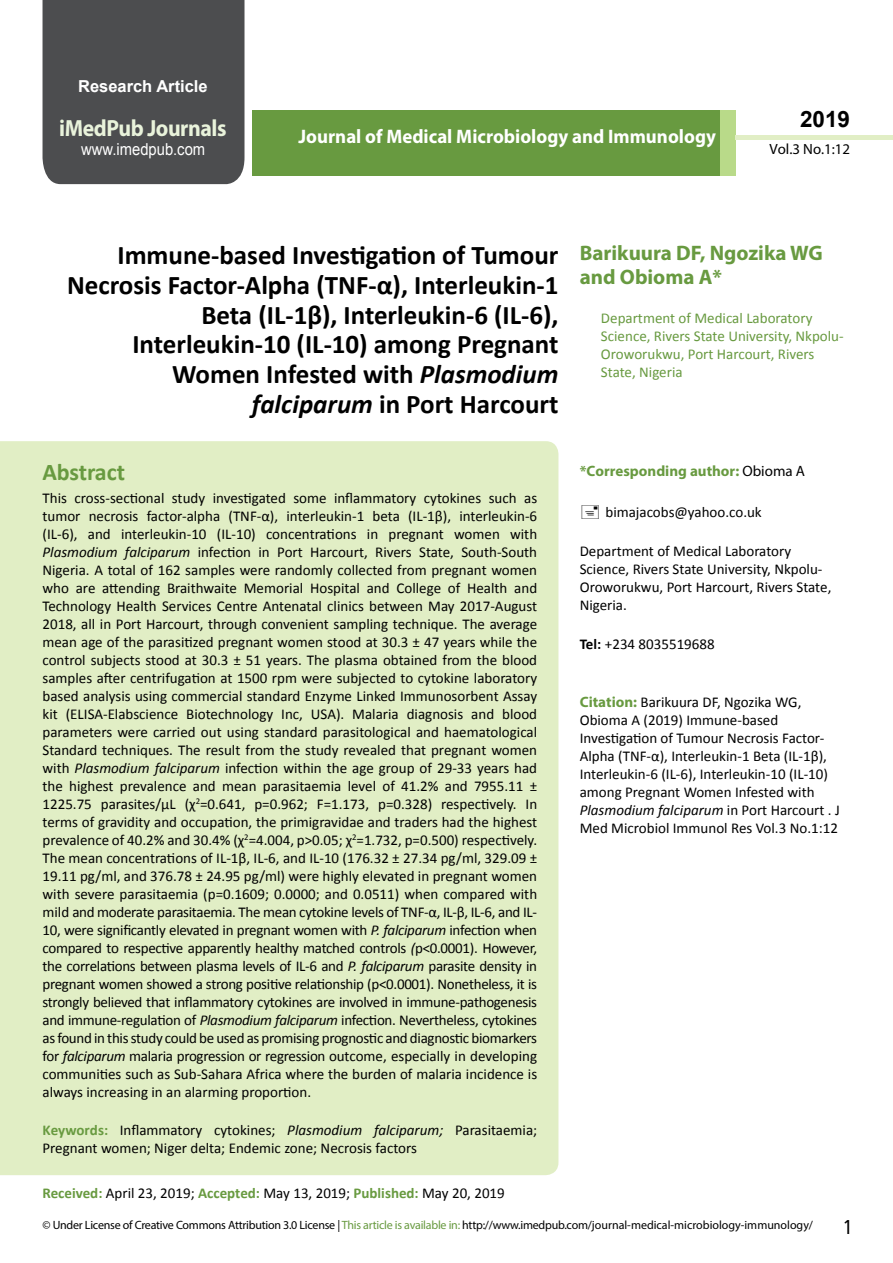
<style>
.page{position:relative;width:893px;height:1263px;background:#fff}
.page>*{position:absolute;margin:0;border:0;box-sizing:border-box;transform-origin:0 0}
.t1{font:700 27px/29.7px "Calibri";color:#000;text-align:right}
.t2{font:25.5px "Tunga";color:#000}
.t3{font:700 24px "Calibri";letter-spacing:-.005em;color:#689a40}
.t4{font:700 23.4px "Myriad Pro";letter-spacing:-.02em;color:#e9f3db;scale:.93 1}
.t5{font:700 22.5px "Arial";color:#000}
.t6{font:700 21px/24px "Myriad Pro";color:#689a40}
.t7{font:700 19.65px "Myriad Pro";color:#fff;scale:.96 1}
.t8{font:16.5px "Arial";color:#fff;scale:.89 1}
.t9{font:700 16.5px "Arial";color:#fff}
.t10{font:15px/18px "Calibri";color:#000}
.t11{font:15px/18px "Calibri";color:#689a40}
.t12{font:700 15px "Myriad Pro";color:#689a40}
.t13{font:14.85px "Myriad Pro";color:#000}
.t14{font:12px "Myriad Pro";letter-spacing:-.02em;color:#000}
.s1{font-style:italic}
.s2{font-weight:700;color:#689a40}
.s3{font-weight:400;color:#000}
.s4{font-weight:700}
.s5{font-family:"Myriad Pro";font-weight:700;color:#689a40}
.s6{color:#689a40}
</style>
<div class="page">
<div style="left:43px;top:0;width:201px;height:184px;background:#4c4d4f"></div>
<div style="left:252px;top:110px;width:469px;height:66px;background:#689a40"></div>
<div style="left:720px;top:110px;width:16px;height:66px;background:#b9da89"></div>
<div style="left:736px;top:135px;width:157px;height:5px;background:#e1eec5"></div>
<div style="left:0;top:441px;width:558px;height:734px;background:#e1eec5"></div>
<p class="t9" style="left:78px;top:75px;width:131px">Research Article</p>
<h3 class="t4" style="left:59px;top:113px;width:181px">iMedPub Journals</h3>
<p class="t8" style="left:81px;top:138px;width:141px">www.imedpub.com</p>
<h3 class="t7" style="left:298px;top:124px;width:436px">Journal of Medical Microbiology and Immunology</h3>
<h3 class="t5" style="left:800px;top:104px;width:52px">2019</h3>
<p class="t13" style="left:769px;top:140px;width:82px">Vol.3 No.1:12</p>
<h1 class="t1" style="left:67px;top:240px;width:493px">Immune-based Investigation of Tumour Necrosis Factor-Alpha (TNF-α), Interleukin-1<br>Beta (IL-1β), Interleukin-6 (IL-6), Interleukin-10 (IL-10) among Pregnant Women Infested with <span class="s1">Plasmodium falciparum</span> in Port Harcourt</h1>
<h3 class="t3" style="left:43px;top:457px;width:84px">Abstract</h3>
<p class="t10" style="left:43px;top:489px;width:496px;text-align:justify">This cross-sectional study investigated some inflammatory cytokines such as tumor necrosis factor-alpha (TNF-α), interleukin-1 beta (IL-1β), interleukin-6 (IL-6), and interleukin-10 (IL-10) concentrations in pregnant women with <span class="s1">Plasmodium falciparum</span> infection in Port Harcourt, Rivers State, South-South Nigeria. A total of 162 samples were randomly collected from pregnant women who are attending Braithwaite Memorial Hospital and College of Health and Technology Health Services Centre Antenatal clinics between May 2017-August 2018, all in Port Harcourt, through convenient sampling technique. The average mean age of the parasitized pregnant women stood at 30.3 ± 47 years while the control subjects stood at 30.3 ± 51 years. The plasma obtained from the blood samples after centrifugation at 1500 rpm were subjected to cytokine laboratory based analysis using commercial standard Enzyme Linked Immunosorbent Assay kit (ELISA-Elabscience Biotechnology Inc, USA). Malaria diagnosis and blood parameters were carried out using standard parasitological and haematological Standard techniques. The result from the study revealed that pregnant women with <span class="s1">Plasmodium falciparum</span> infection within the age group of 29-33 years had the highest prevalence and mean parasitaemia level of 41.2% and 7955.11 ± 1225.75 parasites/µL (χ<sup>2</sup>=0.641, p=0.962; F=1.173, p=0.328) respectively. In terms of gravidity and occupation, the primigravidae and traders had the highest prevalence of 40.2% and 30.4% (χ<sup>2</sup>=4.004, p&gt;0.05; χ<sup>2</sup>=1.732, p=0.500) respectively.<br>The mean concentrations of IL-1β, IL-6, and IL-10 (176.32 ± 27.34 pg/ml, 329.09 ± 19.11 pg/ml, and 376.78 ± 24.95 pg/ml) were highly elevated in pregnant women with severe parasitaemia (p=0.1609; 0.0000; and 0.0511) when compared with mild and moderate parasitaemia. The mean cytokine levels of TNF-α, IL-β, IL-6, and IL-10, were significantly elevated in pregnant women with <span class="s1">P. falciparum</span> infection when compared to respective apparently healthy matched controls <span class="s1">(</span>p&lt;0.0001). However, the correlations between plasma levels of IL-6 and <span class="s1">P. falciparum</span> parasite density in pregnant women showed a strong positive relationship (p&lt;0.0001). Nonetheless, it is strongly believed that inflammatory cytokines are involved in immune-pathogenesis and immune-regulation of <span class="s1">Plasmodium falciparum</span> infection. Nevertheless, cytokines as found in this study could be used as promising prognostic and diagnostic biomarkers for <span class="s1">falciparum</span> malaria progression or regression outcome, especially in developing communities such as Sub-Sahara Africa where the burden of malaria incidence is always increasing in an alarming proportion.</p>
<p class="t10" style="left:43px;top:1121px;width:496px"><span class="s2">Keywords:</span> Inflammatory cytokines; <span class="s1">Plasmodium falciparum;</span> Parasitaemia;<br>Pregnant women; Niger delta; Endemic zone; Necrosis factors</p>
<p class="t10" style="left:43px;top:1184px;width:464px"><span class="s2">Received:</span> April 23, 2019; <span class="s2">Accepted:</span> May 13, 2019; <span class="s2">Published:</span> May 20, 2019</p>
<h3 class="t6" style="left:580px;top:240px;width:245px">Barikuura DF, Ngozika WG and Obioma A*</h3>
<p class="t11" style="left:601px;top:309px;width:244px">Department of Medical Laboratory<br>Science, Rivers State University, Nkpolu-<br>Oroworukwu, Port Harcourt, Rivers<br>State, Nigeria</p>
<p class="t12" style="left:580px;top:461px;width:227px">*Corresponding author: <span class="s3">Obioma A</span></p>
<p class="t10" style="left:605px;top:503px;width:158px">bimajacobs@yahoo.co.uk</p>
<p class="t10" style="left:580px;top:542px;width:253px">Department of Medical Laboratory<br>Science, Rivers State University, Nkpolu-<br>Oroworukwu, Port Harcourt, Rivers State,<br>Nigeria.</p>
<p class="t10" style="left:580px;top:635px;width:136px"><span class="s4">Tel:</span> +234 8035519688</p>
<p class="t10" style="left:580px;top:693px;width:262px"><span class="s5">Citation:</span> Barikuura DF, Ngozika WG, Obioma A (2019) Immune-based Investigation of Tumour Necrosis Factor-Alpha (TNF-α), Interleukin-1 Beta (IL-1β), Interleukin-6 (IL-6), Interleukin-10 (IL-10) among Pregnant Women Infested with <span class="s1">Plasmodium falciparum</span> in Port Harcourt . J Med Microbiol Immunol Res Vol.3 No.1:12</p>
<p class="t14" style="left:43px;top:1218px;width:772px">© Under License of Creative Commons Attribution 3.0 License | <span class="s6">This article is available in:</span> http://www.imedpub.com/journal-medical-microbiology-immunology/</p>
<h2 class="t2" style="left:844px;top:1210px;width:9px">1</h2>
</div>
